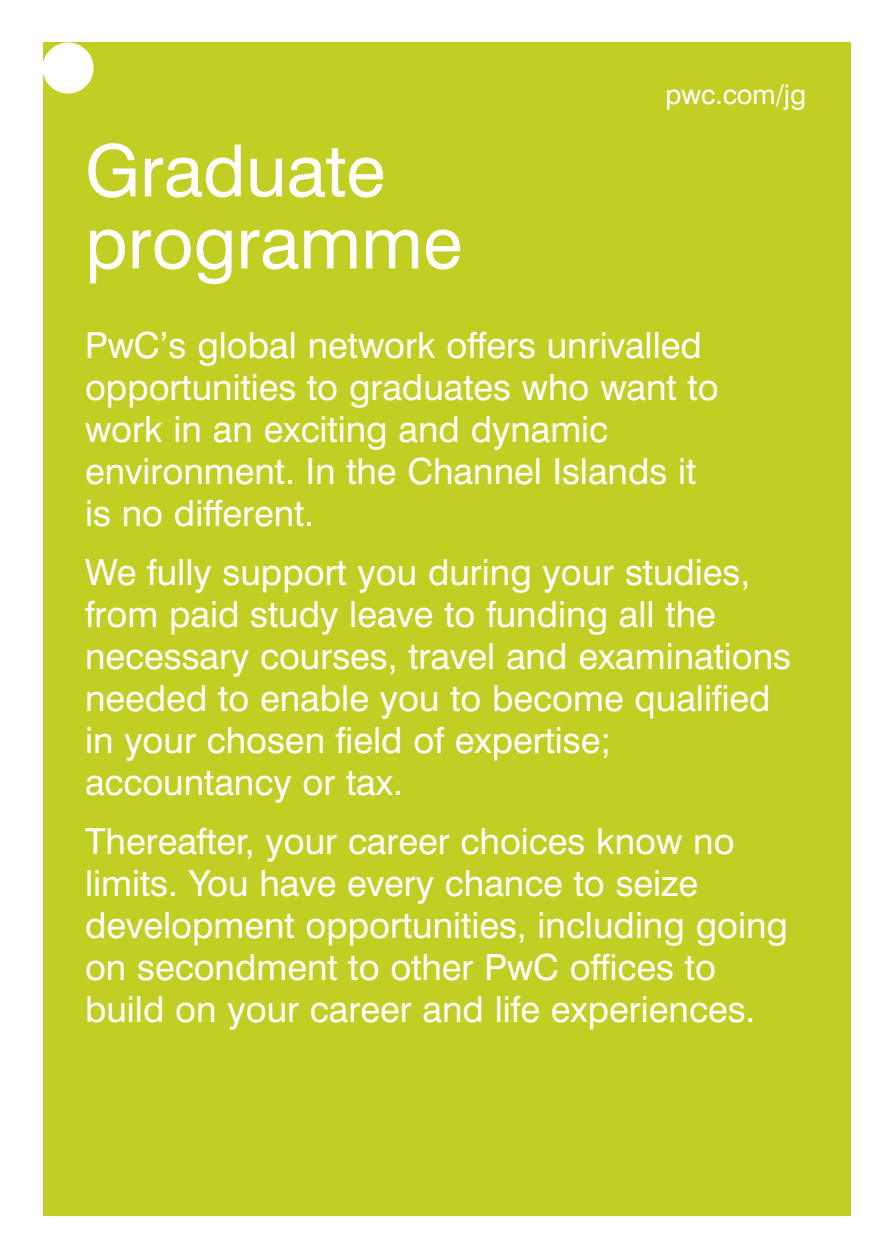
<style>
.page{position:relative;width:893px;height:1259px;background:#fff}
.page>*{position:absolute;margin:0;border:0;box-sizing:border-box;transform-origin:0 0}
.t1{font:72px/72px "Swiss 721 BT";color:#fff}
.t2{font:36px/42px "Swiss 721 BT";color:#fff}
.t3{font:27px "Swiss 721 BT";color:#fff}
</style>
<div class="page">
<div style="left:43px;top:43px;width:807px;height:1173px;background:#c1ce23"></div>
<div style="left:43px;top:43px;width:51px;height:51px;background:#fff;border-radius:50%"></div>
<h1 class="t1" style="left:85px;top:142px;width:379px">Graduate programme</h1>
<p class="t3" style="left:665px;top:85px;width:142px">pwc.com/jg</p>
<p class="t2" style="left:85px;top:327px;width:635px">PwC’s global network offers unrivalled opportunities to graduates who want to work in an exciting and dynamic environment. In the Channel Islands it is no different.</p>
<p class="t2" style="left:85px;top:554px;width:708px">We fully support you during your studies, from paid study leave to funding all the necessary courses, travel and examinations needed to enable you to become qualified in your chosen field of expertise; accountancy or tax.</p>
<p class="t2" style="left:85px;top:823px;width:704px">Thereafter, your career choices know no limits. You have every chance to seize development opportunities, including going on secondment to other PwC offices to build on your career and life experiences.</p>
</div>
